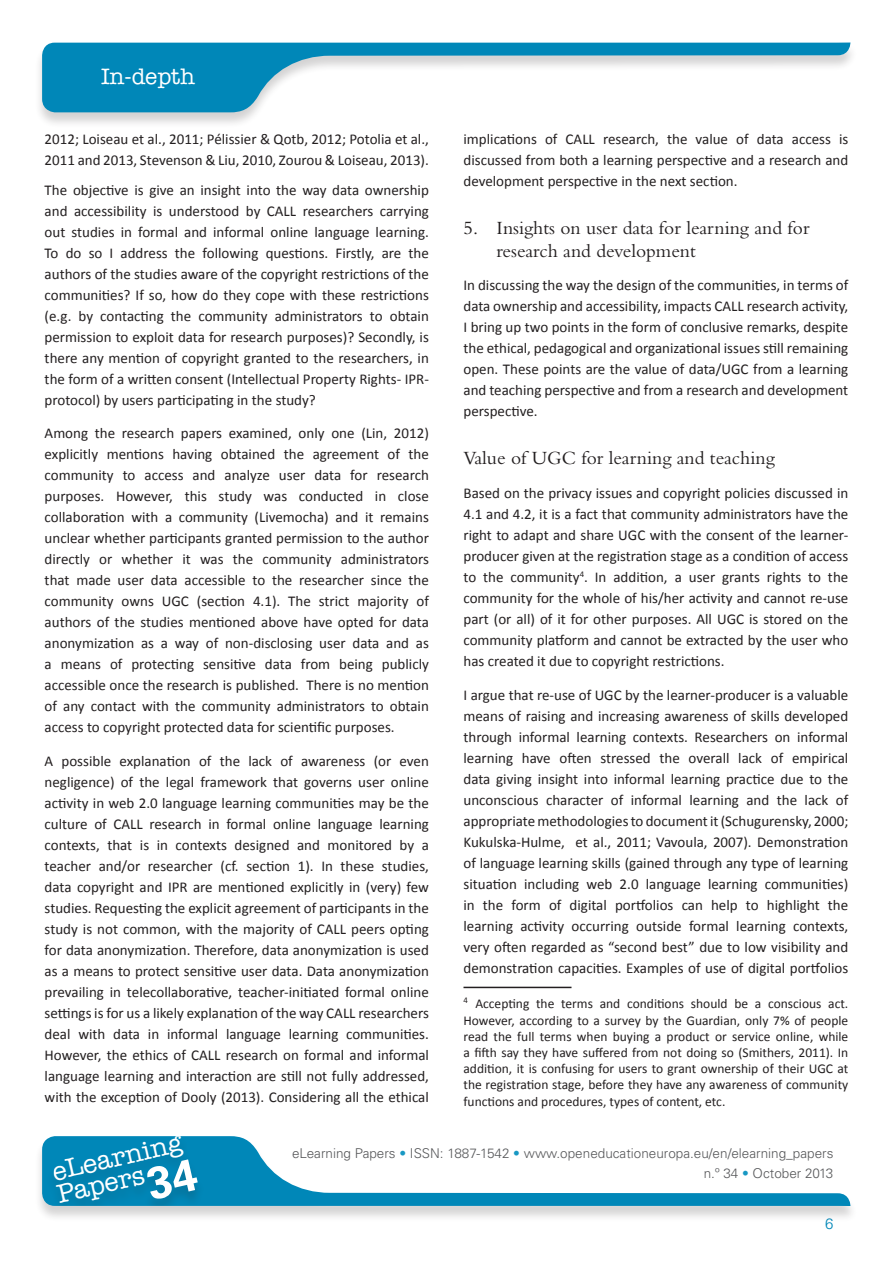
<style>
.page{position:relative;width:893px;height:1263px;background:#fff}
.page>*{position:absolute;margin:0;border:0;box-sizing:border-box;transform-origin:0 0}
.t1{font:500 26.25px/23.1px "American Typewriter Std";color:#fff}
.t2{font:500 22.5px "American Typewriter Std";color:#fff}
.SUBTÍTOL_2{font:19.5px/22.5px "Bembo Std";color:#231f20}
.cos_normal{font:15px/21px "Calibri";color:#231f20;text-align:justify}
.t3{font:300 15px "Univers LT Std";color:#0087b8}
.cos_normal-2{font:13.5px/16.2px "Calibri";color:#231f20;text-align:justify}
.t4{font:300 13.5px/20.4px "Univers LT Std";color:#57585a;text-align:right}
.s1{font-family:"Univers LT Std";font-weight:700;font-size:45px}
.s2{color:#1898c3}
</style>
<div class="page">
<div style="left:34px;top:43px;width:824px;height:86px;background:#231f20;opacity:.2"></div>
<svg style="left:42px;top:43px;width:808px;height:69px"></svg>
<div style="left:34px;top:1136px;width:824px;height:87px;background:#231f20;opacity:.2"></div>
<svg style="left:42px;top:1136px;width:808px;height:70px"></svg>
<div style="left:46px;top:1136px;width:159px;height:70px;background:#0183b3"></div>
<hr style="left:463px;top:987px;width:108px;height:1px;background:#231f20">
<h2 class="t2" style="left:101px;top:64px;width:96px">In-depth</h2>
<p class="cos_normal" style="left:45px;top:128px;width:386px">2012; Loiseau et al., 2011; Pélissier &amp; Qotb, 2012; Potolia et al.,<br>2011 and 2013, Stevenson &amp; Liu, 2010, Zourou &amp; Loiseau, 2013).</p>
<p class="cos_normal" style="left:45px;top:178px;width:386px">The objective is give an insight into the way data ownership and accessibility is understood by CALL researchers carrying out studies in formal and informal online language learning.<br>To do so I address the following questions. Firstly, are the authors of the studies aware of the copyright restrictions of the communities? If so, how do they cope with these restrictions (e.g. by contacting the community administrators to obtain permission to exploit data for research purposes)? Secondly, is there any mention of copyright granted to the researchers, in the form of a written consent (Intellectual Property Rights- IPR&shy;protocol) by users participating in the study?</p>
<p class="cos_normal" style="left:45px;top:422px;width:386px">Among the research papers examined, only one (Lin, 2012) explicitly mentions having obtained the agreement of the community to access and analyze user data for research purposes. However, this study was conducted in close collaboration with a community (Livemocha) and it remains unclear whether participants granted permission to the author directly or whether it was the community administrators that made user data accessible to the researcher since the community owns UGC (section 4.1). The strict majority of authors of the studies mentioned above have opted for data anonymization as a way of non-disclosing user data and as a means of protecting sensitive data from being publicly accessible once the research is published. There is no mention of any contact with the community administrators to obtain access to copyright protected data for scientific purposes.</p>
<p class="cos_normal" style="left:45px;top:750px;width:386px">A possible explanation of the lack of awareness (or even negligence) of the legal framework that governs user online activity in web 2.0 language learning communities may be the culture of CALL research in formal online language learning contexts, that is in contexts designed and monitored by a teacher and/or researcher (cf. section 1). In these studies, data copyright and IPR are mentioned explicitly in (very) few studies. Requesting the explicit agreement of participants in the study is not common, with the majority of CALL peers opting for data anonymization. Therefore, data anonymization is used as a means to protect sensitive user data. Data anonymization prevailing in telecollaborative, teacher-initiated formal online settings is for us a likely explanation of the way CALL researchers deal with data in informal language learning communities.<br>However, the ethics of CALL research on formal and informal language learning and interaction are still not fully addressed, with the exception of Dooly (2013). Considering all the ethical</p>
<p class="cos_normal" style="left:463px;top:128px;width:386px">implications of CALL research, the value of data access is discussed from both a learning perspective and a research and development perspective in the next section.</p>
<p class="SUBTÍTOL_2" style="left:496px;top:216px;width:314px;text-indent:-33px">5. Insights on user data for learning and for research and development</p>
<p class="cos_normal" style="left:463px;top:274px;width:386px">In discussing the way the design of the communities, in terms of data ownership and accessibility, impacts CALL research activity, I bring up two points in the form of conclusive remarks, despite the ethical, pedagogical and organizational issues still remaining open. These points are the value of data/UGC from a learning and teaching perspective and from a research and development perspective.</p>
<p class="SUBTÍTOL_2" style="left:463px;top:447px;width:313px">Value of UGC for learning and teaching</p>
<p class="cos_normal" style="left:463px;top:482px;width:386px">Based on the privacy issues and copyright policies discussed in 4.1 and 4.2, it is a fact that community administrators have the right to adapt and share UGC with the consent of the learner&shy;producer given at the registration stage as a condition of access to the community<sup>4</sup>. In addition, a user grants rights to the community for the whole of his/her activity and cannot re-use part (or all) of it for other purposes. All UGC is stored on the community platform and cannot be extracted by the user who has created it due to copyright restrictions.</p>
<p class="cos_normal" style="left:463px;top:684px;width:386px">I argue that re-use of UGC by the learner-producer is a valuable means of raising and increasing awareness of skills developed through informal learning contexts. Researchers on informal learning have often stressed the overall lack of empirical data giving insight into informal learning practice due to the unconscious character of informal learning and the lack of appropriate methodologies to document it (Schugurensky, 2000; Kukulska-Hulme, et al., 2011; Vavoula, 2007). Demonstration of language learning skills (gained through any type of learning situation including web 2.0 language learning communities) in the form of digital portfolios can help to highlight the learning activity occurring outside formal learning contexts, very often regarded as “second best” due to low visibility and demonstration capacities. Examples of use of digital portfolios</p>
<p class="cos_normal-2" style="left:463px;top:995px;width:386px"><sup>4</sup> Accepting the terms and conditions should be a conscious act.<br>However, according to a survey by the Guardian, only 7% of people read the full terms when buying a product or service online, while a fifth say they have suffered from not doing so (Smithers, 2011). In addition, it is confusing for users to grant ownership of their UGC at the registration stage, before they have any awareness of community functions and procedures, types of content, etc.</p>
<h1 class="t1" style="left:50px;top:1161px;width:141px;rotate:-13deg">eLearning<br>Papers<span class="s1">34</span></h1>
<p class="t4" style="left:292px;top:1143px;width:543px">eLearning Papers <span class="s2">•</span> ISSN: 1887-1542 <span class="s2">•</span> www.openeducationeuropa.eu/en/elearning_papers n.º 34 <span class="s2">•</span> October 2013</p>
<p class="t3" style="left:825px;top:1215px;width:10px">6</p>
</div>
